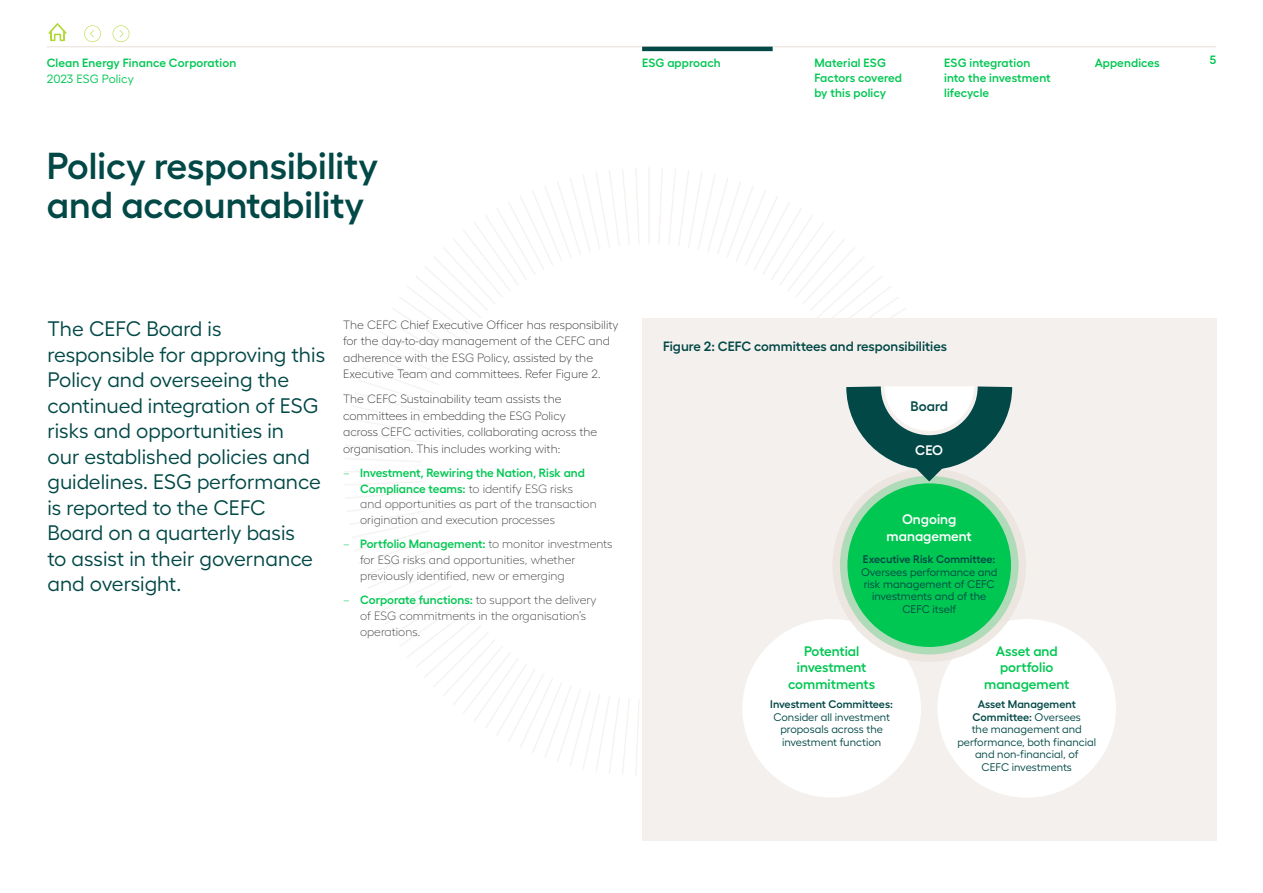
<style>
.page{position:relative;width:1263px;height:893px;background:#fff}
.page>*{position:absolute;margin:0;border:0;box-sizing:border-box;transform-origin:0 0}
.Heading_Lvl_1{font:600 37.5px/39px "Hellix";color:#014846}
.Intro_Text{font:21px/25.5px "Hellix";color:#014846}
.t1{font:600 13.8px "Hellix";color:#00c752}
.t2{font:600 13.8px/16.5px "Hellix";color:#fff;text-align:center}
.t3{font:600 13.8px "Hellix";letter-spacing:.005em;color:#014846}
.Heading_Lvl_infographics{font:600 13.5px "Hellix";color:#014846}
.t4{font:300 12px/15.8px "Hellix";color:#3e3e3f}
.Body_Copy{font:300 12px/16.5px "Hellix";color:#333132}
.t5{font:600 12px/15px "Hellix";letter-spacing:.01em;color:#00c752}
.t6{font:12px "Hellix";letter-spacing:.01em;color:#00c752}
.t7{font:11.1px/12.5px "Hellix";color:#014846;text-align:center}
.s1{color:#00c752}
.s2{font-weight:600;color:#00c752}
.s3{font-weight:600}
</style>
<div class="page">
<div style="left:642px;top:319px;width:574px;height:522px;background:#f4f0ed"></div>
<svg style="left:113px;top:25px;width:16px;height:17px"></svg>
<svg style="left:84px;top:25px;width:17px;height:17px"></svg>
<svg style="left:48px;top:23px;width:19px;height:18px"></svg>
<div style="left:742px;top:619px;width:179px;height:179px;background:#fff;border-radius:50%"></div>
<div style="left:937px;top:619px;width:179px;height:179px;background:#fff;border-radius:50%"></div>
<div style="left:840px;top:476px;width:178px;height:178px;background:#00c752;border-radius:50%"></div>
<div style="left:832px;top:468px;width:194px;height:194px;border:15px solid #eae2dc;border-radius:50%"></div>
<svg style="left:846px;top:386px;width:167px;height:101px"></svg>
<hr style="left:47px;top:46px;width:1169px;height:1px;background:#ebe2db">
<hr style="left:642px;top:47px;width:131px;height:4px;background:#014846">
<p class="t5" style="left:47px;top:54px;width:191px">Clean Energy Finance Corporation</p>
<p class="t6" style="left:47px;top:70px;width:89px">2023 ESG Policy</p>
<p class="Heading_Lvl_1" style="left:47px;top:142px;width:333px">Policy responsibility and accountability</p>
<p class="t5" style="left:642px;top:54px;width:80px">ESG approach</p>
<p class="t5" style="left:944px;top:54px;width:88px">ESG integration</p>
<p class="t5" style="left:1210px;top:51px;width:8px">5</p>
<p class="t5" style="left:944px;top:69px;width:108px">into the investment lifecycle</p>
<p class="t5" style="left:814px;top:54px;width:73px">Material ESG</p>
<p class="t5" style="left:1095px;top:54px;width:67px">Appendices</p>
<p class="t5" style="left:814px;top:69px;width:89px">Factors covered by this policy</p>
<p class="Intro_Text" style="left:47px;top:314px;width:279px">The CEFC Board is responsible for approving this<br>Policy and overseeing the continued integration of ESG risks and opportunities in<br>our established policies and guidelines. ESG performance is reported to the CEFC<br>Board on a quarterly basis<br>to assist in their governance and oversight.</p>
<p class="Body_Copy" style="left:343px;top:315px;width:277px">The CEFC Chief Executive Officer has responsibility for the day-to-day management of the CEFC and adherence with the ESG Policy, assisted by the Executive Team and committees. Refer Figure 2.</p>
<p class="Body_Copy" style="left:343px;top:390px;width:256px">The CEFC Sustainability team assists the committees in embedding the ESG Policy across CEFC activities, collaborating across the organisation. This includes working with:</p>
<p class="t4" style="left:360px;top:464px;width:238px;text-indent:-17px"><span class="s1">–</span> <span class="s2">Investment, Rewiring the Nation, Risk and Compliance teams:</span> to identify ESG risks and opportunities as part of the transaction origination and execution processes</p>
<p class="t4" style="left:360px;top:535px;width:254px;text-indent:-17px"><span class="s1">–</span> <span class="s2">Portfolio Management:</span> to monitor investments for ESG risks and opportunities, whether previously identified, new or emerging</p>
<p class="t4" style="left:360px;top:591px;width:238px;text-indent:-17px"><span class="s1">–</span> <span class="s2">Corporate functions:</span> to support the delivery of ESG commitments in the organisation’s operations.</p>
<p class="Heading_Lvl_infographics" style="left:663px;top:336px;width:285px">Figure 2: CEFC committees and responsibilities</p>
<p class="t3" style="left:910px;top:395px;width:39px">Board</p>
<p class="t2" style="left:915px;top:440px;width:29px">CEO</p>
<p class="t2" style="left:886px;top:510px;width:87px">Ongoing management</p>
<p class="t7" style="left:861px;top:552px;width:138px"><span class="s3">Executive Risk Committee:<br></span>Oversees performance and risk management of CEFC investments and of the<br>CEFC itself</p>
<p class="t1" style="left:804px;top:640px;width:57px">Potential</p>
<p class="t1" style="left:797px;top:656px;width:71px">investment</p>
<p class="t1" style="left:788px;top:673px;width:89px">commitments</p>
<p class="t1" style="left:996px;top:640px;width:64px">Asset and</p>
<p class="t1" style="left:1000px;top:656px;width:55px">portfolio</p>
<p class="t1" style="left:984px;top:673px;width:87px">management</p>
<p class="t7" style="left:770px;top:697px;width:124px"><span class="s3">Investment Committees:<br></span>Consider all investment proposals across the investment function</p>
<p class="t7" style="left:957px;top:697px;width:140px"><span class="s3">Asset Management<br>Committee:</span> Oversees<br>the management and performance, both financial and non-financial, of<br>CEFC investments</p>
</div>
